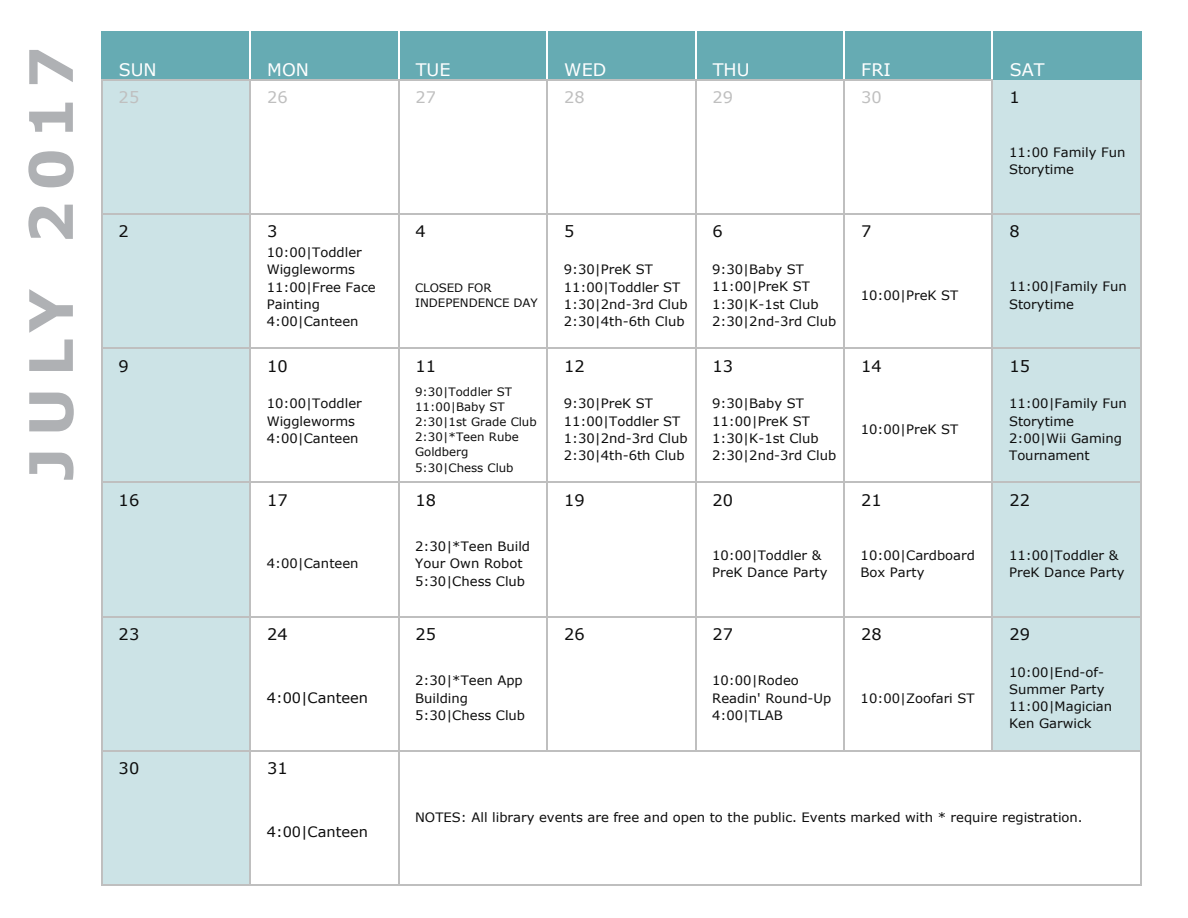
<style>
.page{position:relative;width:1188px;height:918px;background:#fff}
.page>*{position:absolute;margin:0;border:0;box-sizing:border-box;transform-origin:0 0}
.t1{font:700 60px "Verdana";letter-spacing:.16em;color:#afb1b4}
.t2{font:17.25px "Verdana";color:#fff}
.t3{font:15.9px "Verdana";letter-spacing:.005em;color:#0d0d0d}
.t4{font:15.9px "Verdana";letter-spacing:.005em;color:#bfbfbf}
.t5{font:14.25px "Verdana";letter-spacing:-.005em;color:#0d0d0d}
.t6{font:12.9px/17.2px "Verdana";color:#0d0d0d}
.t7{font:11.55px/15.1px "Verdana";letter-spacing:-.005em;color:#0d0d0d}
</style>
<div class="page">
<div style="left:101px;top:31px;width:1040px;height:49px;background:#66abb3"></div>
<div style="left:101px;top:80px;width:149px;height:671px;background:#cce3e6"></div>
<div style="left:992px;top:80px;width:149px;height:671px;background:#cce3e6"></div>
<div style="left:101px;top:751px;width:149px;height:134px;background:#cce3e6"></div>
<hr style="left:249px;top:31px;width:2px;height:48px;background:#fff">
<hr style="left:398px;top:31px;width:1px;height:48px;background:#fff">
<hr style="left:546px;top:31px;width:2px;height:48px;background:#fff">
<hr style="left:695px;top:31px;width:1px;height:48px;background:#fff">
<hr style="left:843px;top:31px;width:2px;height:48px;background:#fff">
<hr style="left:992px;top:31px;width:1px;height:48px;background:#fff">
<hr style="left:1140px;top:31px;width:2px;height:49px;background:#66abb3">
<hr style="left:249px;top:81px;width:2px;height:805px;background:#bfbfbf">
<hr style="left:398px;top:81px;width:1px;height:805px;background:#bfbfbf">
<hr style="left:546px;top:81px;width:2px;height:670px;background:#bfbfbf">
<hr style="left:695px;top:81px;width:1px;height:670px;background:#bfbfbf">
<hr style="left:843px;top:81px;width:2px;height:670px;background:#bfbfbf">
<hr style="left:992px;top:81px;width:1px;height:670px;background:#bfbfbf">
<hr style="left:1140px;top:80px;width:2px;height:806px;background:#bfbfbf">
<hr style="left:101px;top:79px;width:1px;height:807px;background:#bfbfbf">
<hr style="left:102px;top:79px;width:891px;height:2px;background:#bfbfbf">
<hr style="left:102px;top:213px;width:1040px;height:2px;background:#bfbfbf">
<hr style="left:102px;top:348px;width:1040px;height:1px;background:#bfbfbf">
<hr style="left:102px;top:482px;width:1040px;height:1px;background:#bfbfbf">
<hr style="left:102px;top:616px;width:1040px;height:1px;background:#bfbfbf">
<hr style="left:102px;top:750px;width:1040px;height:1px;background:#bfbfbf">
<hr style="left:102px;top:884px;width:1040px;height:2px;background:#bfbfbf">
<h1 class="t1" style="left:9px;top:481px;width:436px;rotate:-90deg">JULY 2017</h1>
<h2 class="t2" style="left:119px;top:58px;width:39px">SUN</h2>
<h2 class="t2" style="left:267px;top:58px;width:43px">MON</h2>
<h2 class="t2" style="left:416px;top:58px;width:36px">TUE</h2>
<h2 class="t2" style="left:564px;top:58px;width:44px">WED</h2>
<h2 class="t2" style="left:713px;top:58px;width:38px">THU</h2>
<h2 class="t2" style="left:861px;top:58px;width:31px">FRI</h2>
<h2 class="t2" style="left:1010px;top:58px;width:36px">SAT</h2>
<p class="t4" style="left:119px;top:87px;width:22px">25</p>
<p class="t4" style="left:267px;top:87px;width:22px">26</p>
<p class="t4" style="left:416px;top:87px;width:22px">27</p>
<p class="t4" style="left:564px;top:87px;width:22px">28</p>
<p class="t4" style="left:713px;top:87px;width:22px">29</p>
<p class="t4" style="left:861px;top:87px;width:22px">30</p>
<p class="t3" style="left:1010px;top:87px;width:12px">1</p>
<p class="t6" style="left:1009px;top:143px;width:118px">11:00 Family Fun<br>Storytime</p>
<p class="t3" style="left:119px;top:221px;width:12px">2</p>
<p class="t3" style="left:267px;top:221px;width:12px">3</p>
<p class="t3" style="left:416px;top:221px;width:12px">4</p>
<p class="t3" style="left:564px;top:221px;width:12px">5</p>
<p class="t3" style="left:713px;top:221px;width:12px">6</p>
<p class="t3" style="left:861px;top:221px;width:12px">7</p>
<p class="t3" style="left:1010px;top:221px;width:12px">8</p>
<p class="t6" style="left:267px;top:244px;width:111px">10:00|Toddler<br>Wiggleworms<br>11:00|Free Face<br>Painting<br>4:00|Canteen</p>
<p class="t6" style="left:564px;top:261px;width:126px">9:30|PreK ST<br>11:00|Toddler ST<br>1:30|2nd-3rd Club<br>2:30|4th-6th Club</p>
<p class="t6" style="left:712px;top:261px;width:126px">9:30|Baby ST<br>11:00|PreK ST<br>1:30|K-1st Club<br>2:30|2nd-3rd Club</p>
<p class="t6" style="left:861px;top:287px;width:99px">10:00|PreK ST</p>
<p class="t6" style="left:1009px;top:278px;width:119px">11:00|Family Fun<br>Storytime</p>
<p class="t7" style="left:415px;top:280px;width:124px">CLOSED FOR<br>INDEPENDENCE DAY</p>
<p class="t3" style="left:119px;top:355px;width:12px">9</p>
<p class="t3" style="left:267px;top:355px;width:22px">10</p>
<p class="t3" style="left:416px;top:355px;width:22px">11</p>
<p class="t3" style="left:564px;top:355px;width:22px">12</p>
<p class="t3" style="left:713px;top:355px;width:22px">13</p>
<p class="t3" style="left:861px;top:355px;width:22px">14</p>
<p class="t3" style="left:1010px;top:355px;width:22px">15</p>
<p class="t6" style="left:267px;top:395px;width:97px">10:00|Toddler<br>Wiggleworms<br>4:00|Canteen</p>
<p class="t7" style="left:415px;top:384px;width:123px">9:30|Toddler ST<br>11:00|Baby ST<br>2:30|1st Grade Club<br>2:30|*Teen Rube<br>Goldberg<br>5:30|Chess Club</p>
<p class="t6" style="left:564px;top:395px;width:126px">9:30|PreK ST<br>11:00|Toddler ST<br>1:30|2nd-3rd Club<br>2:30|4th-6th Club</p>
<p class="t6" style="left:712px;top:395px;width:126px">9:30|Baby ST<br>11:00|PreK ST<br>1:30|K-1st Club<br>2:30|2nd-3rd Club</p>
<p class="t6" style="left:1009px;top:395px;width:119px">11:00|Family Fun<br>Storytime<br>2:00|Wii Gaming<br>Tournament</p>
<p class="t6" style="left:861px;top:421px;width:99px">10:00|PreK ST</p>
<p class="t3" style="left:119px;top:489px;width:22px">16</p>
<p class="t3" style="left:267px;top:489px;width:22px">17</p>
<p class="t3" style="left:416px;top:489px;width:22px">18</p>
<p class="t3" style="left:564px;top:489px;width:22px">19</p>
<p class="t3" style="left:713px;top:489px;width:22px">20</p>
<p class="t3" style="left:861px;top:489px;width:22px">21</p>
<p class="t3" style="left:1010px;top:489px;width:22px">22</p>
<p class="t6" style="left:267px;top:555px;width:93px">4:00|Canteen</p>
<p class="t6" style="left:415px;top:538px;width:116px">2:30|*Teen Build<br>Your Own Robot<br>5:30|Chess Club</p>
<p class="t6" style="left:712px;top:546px;width:117px">10:00|Toddler &amp;<br>PreK Dance Party</p>
<p class="t6" style="left:861px;top:546px;width:116px">10:00|Cardboard<br>Box Party</p>
<p class="t6" style="left:1009px;top:546px;width:117px">11:00|Toddler &amp;<br>PreK Dance Party</p>
<p class="t3" style="left:119px;top:623px;width:22px">23</p>
<p class="t3" style="left:267px;top:623px;width:22px">24</p>
<p class="t3" style="left:416px;top:623px;width:22px">25</p>
<p class="t3" style="left:564px;top:623px;width:22px">26</p>
<p class="t3" style="left:713px;top:623px;width:22px">27</p>
<p class="t3" style="left:861px;top:623px;width:22px">28</p>
<p class="t3" style="left:1010px;top:623px;width:22px">29</p>
<p class="t5" style="left:267px;top:688px;width:103px">4:00|Canteen</p>
<p class="t3" style="left:119px;top:757px;width:22px">30</p>
<p class="t3" style="left:267px;top:757px;width:22px">31</p>
<p class="t5" style="left:267px;top:822px;width:103px">4:00|Canteen</p>
<p class="t6" style="left:415px;top:672px;width:111px">2:30|*Teen App<br>Building<br>5:30|Chess Club</p>
<p class="t6" style="left:712px;top:672px;width:121px">10:00|Rodeo<br>Readin' Round-Up<br>4:00|TLAB</p>
<p class="t6" style="left:861px;top:689px;width:115px">10:00|Zoofari ST</p>
<p class="t6" style="left:1009px;top:663px;width:105px">10:00|End-of-<br>Summer Party<br>11:00|Magician<br>Ken Garwick</p>
<p class="t6" style="left:415px;top:809px;width:669px">NOTES: All library events are free and open to the public. Events marked with * require registration.</p>
</div>
